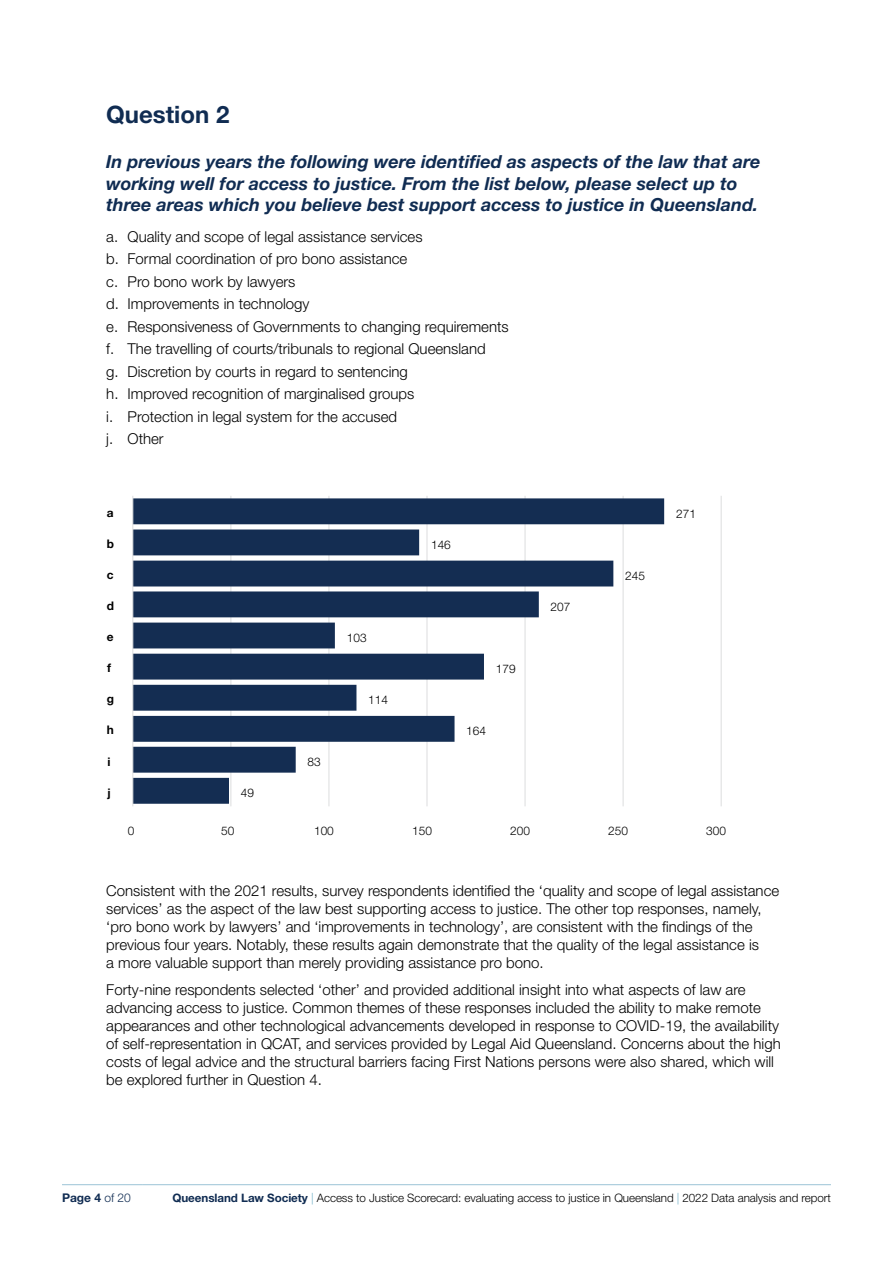
<style>
.page{position:relative;width:893px;height:1263px;background:#fff}
.page>*{position:absolute;margin:0;border:0;box-sizing:border-box;transform-origin:0 0}
.t1{font:700 24px "Helvetica Neue LT Std";color:#102c52}
.t2{font:italic 700 18px/21.6px "Helvetica Neue LT Std";color:#102c52}
.t3{font:300 15px/22.5px "Helvetica Neue LT Std";color:#000}
.t4{font:700 12px "Helvetica Neue LT Std";color:#102c52}
.t5{font:300 11.85px "Helvetica Neue LT Std";letter-spacing:.005em;color:#000}
.t6{font:700 11.85px "Helvetica Neue LT Std";color:#000}
.t7{font:300 11.7px "Helvetica Neue LT Std";letter-spacing:-.005em;color:#000}
.s1{font-weight:300}
.s2{font-weight:700;color:#102c52}
.s3{color:#72b1c8}
</style>
<div class="page">
<hr style="left:142px;top:1184px;width:689px;height:1px;background:#9bc4d6">
<hr style="left:62px;top:1184px;width:80px;height:1px;background:#9bc4d6">
<hr style="left:721px;top:496px;width:1px;height:310px;background:#dcddde">
<hr style="left:623px;top:496px;width:1px;height:310px;background:#dcddde">
<hr style="left:525px;top:496px;width:1px;height:310px;background:#dcddde">
<hr style="left:427px;top:496px;width:1px;height:310px;background:#dcddde">
<hr style="left:329px;top:496px;width:1px;height:310px;background:#dcddde">
<hr style="left:231px;top:496px;width:1px;height:310px;background:#dcddde">
<svg style="left:134px;top:498px;width:530px;height:306px"></svg>
<hr style="left:133px;top:496px;width:1px;height:310px;background:#dcddde">
<h1 class="t1" style="left:106px;top:100px;width:125px">Question 2</h1>
<p class="t2" style="left:106px;top:150px;width:656px">In previous years the following were identified as aspects of the law that are working well for access to justice. From the list below, please select up to three areas which you believe best support access to justice in Queensland.</p>
<p class="t3" style="left:106px;top:225px;width:404px">a. Quality and scope of legal assistance services<br>b. Formal coordination of pro bono assistance<br>c. Pro bono work by lawyers<br>d. Improvements in technology<br>e. Responsiveness of Governments to changing requirements f. The travelling of courts/tribunals to regional Queensland<br>g. Discretion by courts in regard to sentencing<br>h. Improved recognition of marginalised groups<br>i. Protection in legal system for the accused<br>j. Other</p>
<p class="t6" style="left:107px;top:505px;width:8px">a</p>
<p class="t5" style="left:676px;top:506px;width:21px">271</p>
<p class="t6" style="left:107px;top:537px;width:9px">b</p>
<p class="t5" style="left:431px;top:537px;width:21px">146</p>
<p class="t6" style="left:107px;top:568px;width:8px">c</p>
<p class="t5" style="left:625px;top:568px;width:21px">245</p>
<p class="t6" style="left:107px;top:599px;width:9px">d</p>
<p class="t5" style="left:551px;top:599px;width:21px">207</p>
<p class="t6" style="left:107px;top:630px;width:8px">e</p>
<p class="t5" style="left:347px;top:631px;width:21px">103</p>
<p class="t6" style="left:107px;top:661px;width:5px">f</p>
<p class="t5" style="left:496px;top:662px;width:21px">179</p>
<p class="t6" style="left:107px;top:692px;width:9px">g</p>
<p class="t5" style="left:368px;top:693px;width:21px">114</p>
<p class="t6" style="left:107px;top:723px;width:9px">h</p>
<p class="t5" style="left:466px;top:724px;width:21px">164</p>
<p class="t6" style="left:107px;top:754px;width:5px">i</p>
<p class="t5" style="left:307px;top:755px;width:15px">83</p>
<p class="t6" style="left:108px;top:785px;width:5px">j</p>
<p class="t5" style="left:241px;top:786px;width:15px">49</p>
<p class="t5" style="left:128px;top:823px;width:8px">0</p>
<p class="t5" style="left:221px;top:823px;width:15px">50</p>
<p class="t5" style="left:314px;top:823px;width:21px">100</p>
<p class="t5" style="left:412px;top:823px;width:21px">150</p>
<p class="t5" style="left:510px;top:823px;width:21px">200</p>
<p class="t5" style="left:608px;top:823px;width:21px">250</p>
<p class="t5" style="left:706px;top:823px;width:21px">300</p>
<p class="t3" style="left:106px;top:881px;width:674px;line-height:18px">Consistent with the 2021 results, survey respondents identified the ‘quality and scope of legal assistance services’ as the aspect of the law best supporting access to justice. The other top responses, namely, ‘pro bono work by lawyers’ and ‘improvements in technology’, are consistent with the findings of the previous four years. Notably, these results again demonstrate that the quality of the legal assistance is<br>a more valuable support than merely providing assistance pro bono.</p>
<p class="t3" style="left:106px;top:980px;width:676px;line-height:18px">Forty-nine respondents selected ‘other’ and provided additional insight into what aspects of law are advancing access to justice. Common themes of these responses included the ability to make remote appearances and other technological advancements developed in response to COVID-19, the availability of self-representation in QCAT, and services provided by Legal Aid Queensland. Concerns about the high costs of legal advice and the structural barriers facing First Nations persons were also shared, which will be explored further in Question 4.</p>
<p class="t4" style="left:62px;top:1190px;width:70px">Page 4 <span class="s1">of 20</span></p>
<p class="t7" style="left:172px;top:1190px;width:660px"><span class="s2">Queensland Law Society</span> <span class="s3">|</span> Access to Justice Scorecard: evaluating access to justice in Queensland <span class="s3">|</span> 2022 Data analysis and report</p>
</div>
